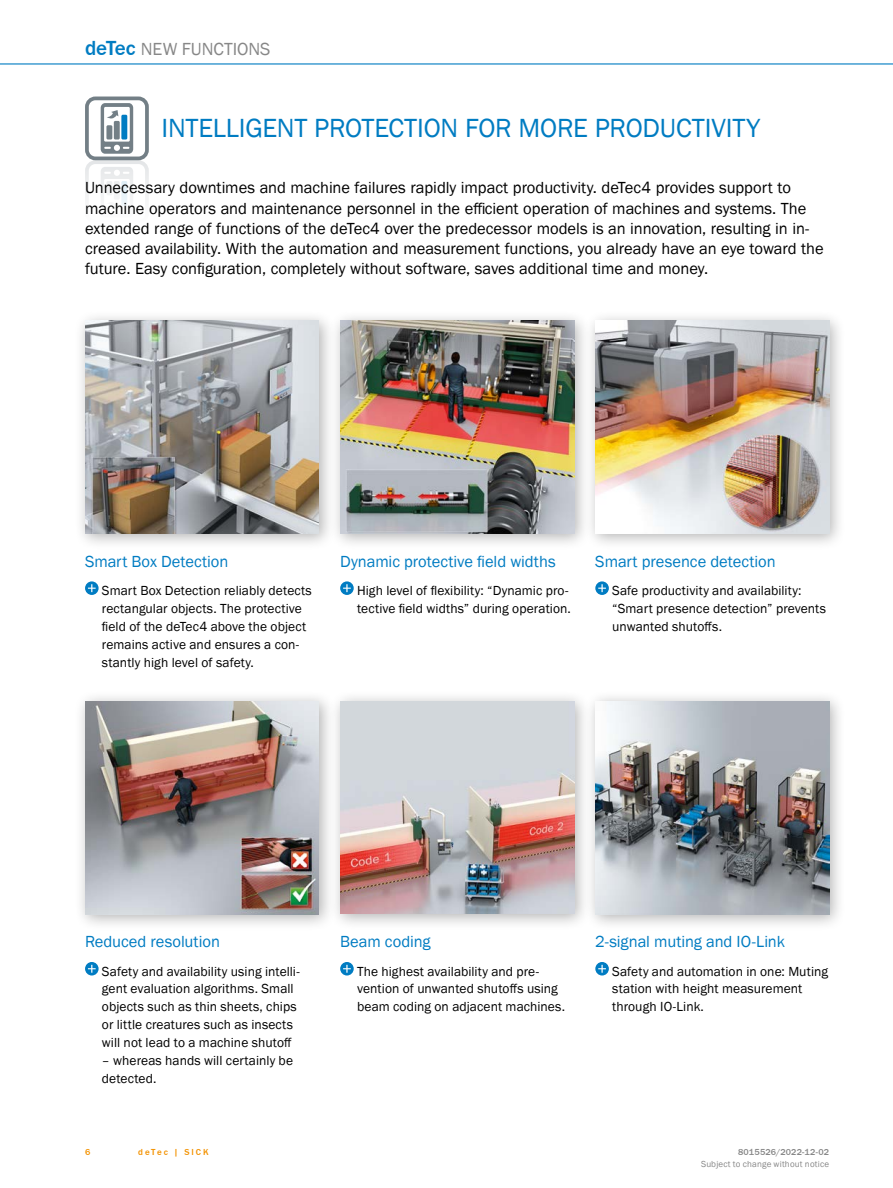
<style>
.page{position:relative;width:893px;height:1188px;background:#fff}
.page>*{position:absolute;margin:0;border:0;box-sizing:border-box;transform-origin:0 0}
.t1{font:27px "SICK Franklin";letter-spacing:-.015em;color:#007cc2}
.t2{font:18px "SICK Franklin";color:#878787}
.t3{font:16.5px/20.2px "SICK Franklin";letter-spacing:-.005em;color:#000}
.t4{font:16.5px "SICK Franklin";color:#007cc2}
.t5{font:13.5px/17.9px "SICK Franklin";letter-spacing:.005em;color:#000}
.t6{font:9px "SICK Franklin";letter-spacing:.02em;color:#878787}
.t7{font:500 9px "SICK Franklin";letter-spacing:.02em;color:#878787}
.t8{font:500 9px "SICK Franklin";letter-spacing:.225em;color:#f39200}
.s1{font-weight:500;font-size:21px;color:#007cc2}
</style>
<div class="page">
<hr style="left:0;top:63px;width:893px;height:2px;background:#007cc2">
<svg style="left:101px;top:167px;width:32px;height:39px"></svg>
<div style="left:85px;top:160px;width:64px;height:64px;border:4px solid #737f86;border-radius:9px"></div>
<svg style="left:101px;top:103px;width:32px;height:51px"></svg>
<div style="left:85px;top:97px;width:64px;height:63px;border:4px solid #737f86;border-radius:9px"></div>
<div style="left:329px;top:690px;width:262px;height:240px;background:#000;opacity:.3"></div>
<img style="left:340px;top:701px;width:234px;height:212px">
<div style="left:584px;top:690px;width:262px;height:241px;background:#000;opacity:.3"></div>
<img style="left:595px;top:701px;width:234px;height:213px">
<svg style="left:340px;top:962px;width:14px;height:14px"></svg>
<svg style="left:343px;top:965px;width:8px;height:8px"></svg>
<svg style="left:595px;top:962px;width:14px;height:14px"></svg>
<svg style="left:598px;top:965px;width:8px;height:8px"></svg>
<div style="left:74px;top:690px;width:262px;height:241px;background:#000;opacity:.3"></div>
<img style="left:85px;top:701px;width:234px;height:213px">
<svg style="left:85px;top:962px;width:14px;height:14px"></svg>
<svg style="left:88px;top:965px;width:8px;height:8px"></svg>
<div style="left:329px;top:309px;width:262px;height:241px;background:#000;opacity:.3"></div>
<img style="left:340px;top:321px;width:234px;height:212px">
<svg style="left:340px;top:581px;width:14px;height:14px"></svg>
<svg style="left:343px;top:584px;width:8px;height:8px"></svg>
<div style="left:584px;top:309px;width:262px;height:241px;background:#000;opacity:.3"></div>
<img style="left:595px;top:321px;width:234px;height:212px">
<svg style="left:595px;top:581px;width:14px;height:14px"></svg>
<svg style="left:598px;top:584px;width:8px;height:8px"></svg>
<svg style="left:85px;top:581px;width:14px;height:14px"></svg>
<svg style="left:88px;top:584px;width:8px;height:8px"></svg>
<div style="left:74px;top:309px;width:262px;height:241px;background:#000;opacity:.3"></div>
<img style="left:85px;top:321px;width:234px;height:212px">
<h2 class="t2" style="left:85px;top:38px;width:108px"><span class="s1">deTec</span> N EW FUNCTION</h2>
<h2 class="t2" style="left:260px;top:38px;width:12px">S</h2>
<h1 class="t1" style="left:162px;top:112px;width:242px">INTELLIGENT PROTECTION</h1>
<h1 class="t1" style="left:465px;top:112px;width:16px">FOR</h1>
<h1 class="t1" style="left:518px;top:112px;width:19px">MOR</h1>
<h1 class="t1" style="left:573px;top:112px;width:52px">E PRODUCTI</h1>
<h1 class="t1" style="left:711px;top:112px;width:50px">VITY</h1>
<p class="t3" style="left:85px;top:178px;width:740px">Unnecessary downtimes and machine failures rapidly impact productivity. deTec4 provides support to machine operators and maintenance personnel in the efficient operation of machines and systems. The extended range of functions of the deTec4 over the predecessor models is an innovation, resulting in in&shy;creased availability. With the automation and measurement functions, you already have an eye toward the future. Easy configuration, completely without software, saves additional time and money.</p>
<p class="t4" style="left:85px;top:551px;width:145px">Smart Box Detection</p>
<p class="t5" style="left:102px;top:582px;width:211px">Smart Box Detection reliably detects rectangular objects. The protective field of the deTec4 above the object remains active and ensures a con&shy;stantly high level of safety.</p>
<p class="t4" style="left:340px;top:551px;width:217px">Dynamic protective field widths</p>
<p class="t5" style="left:357px;top:582px;width:215px">High level of flexibility: “Dynamic pro&shy;tective field widths” during operation.</p>
<p class="t4" style="left:595px;top:551px;width:182px">Smart presence detection</p>
<p class="t5" style="left:612px;top:582px;width:215px">Safe productivity and availability: “Smart presence detection” prevents unwanted shutoffs.</p>
<p class="t4" style="left:85px;top:932px;width:136px">Reduced resolution</p>
<p class="t5" style="left:102px;top:962px;width:199px">Safety and availability using intelli&shy;gent evaluation algorithms. Small objects such as thin sheets, chips or little creatures such as insects will not lead to a machine shutoff</p>
<p class="t5" style="left:102px;top:1052px;width:193px">– whereas hands will certainly be detected.</p>
<p class="t4" style="left:340px;top:932px;width:92px">Beam coding</p>
<p class="t5" style="left:357px;top:962px;width:210px">The highest availability and pre&shy;vention of unwanted shutoffs using beam coding on adjacent machines.</p>
<p class="t4" style="left:595px;top:932px;width:191px">2-signal muting and IO-Link</p>
<p class="t5" style="left:612px;top:962px;width:217px">Safety and automation in one: Muting station with height measurement through IO-Link.</p>
<p class="t8" style="left:85px;top:1146px;width:7px">6</p>
<p class="t8" style="left:138px;top:1146px;width:72px">deTec | SICK</p>
<p class="t7" style="left:738px;top:1146px;width:93px">8015526/2022-12-02</p>
<p class="t6" style="left:701px;top:1159px;width:130px">Subject to change without notice</p>
</div>
